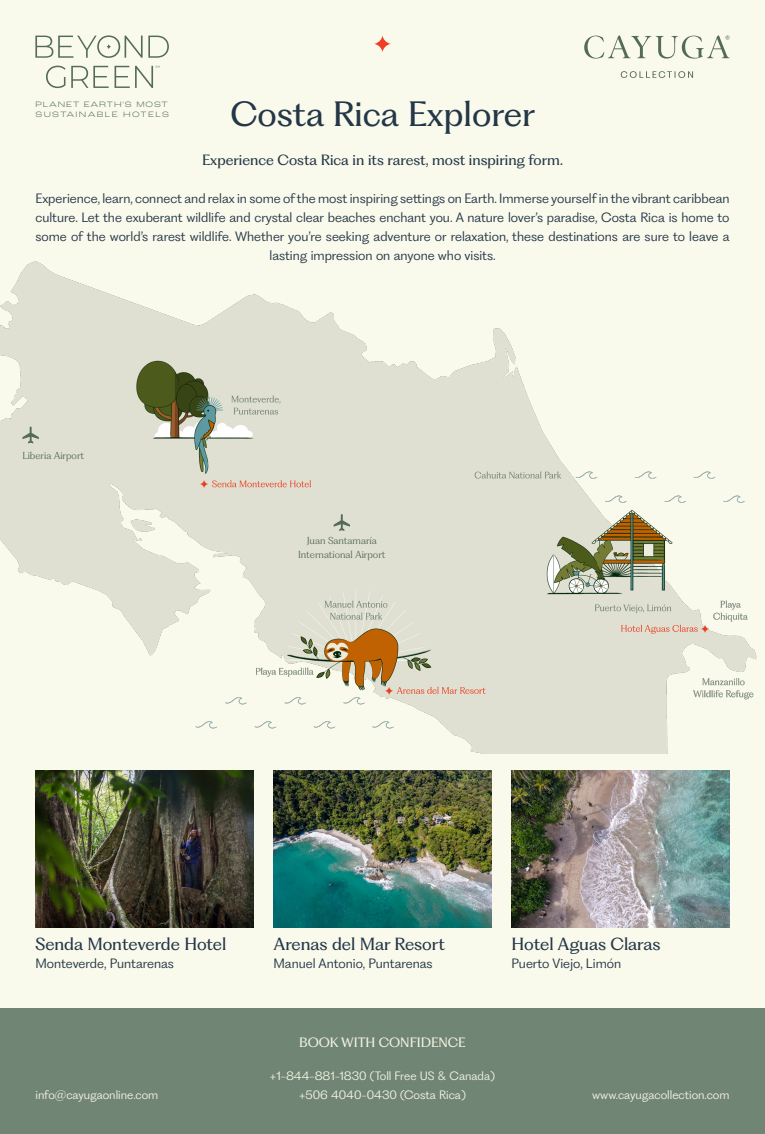
<style>
.page{position:relative;width:765px;height:1134px;background:#f9f9ec}
.page>*{position:absolute;margin:0;border:0;box-sizing:border-box;transform-origin:0 0}
.t1{font:32.5px "PP Fragment Glare";color:#243746}
.t2{font:16.25px "PP Fragment Glare";color:#243746}
.t3{font:13.75px "PP Fragment Glare";color:#243746}
.t4{font:300 12.5px/18.9px "PP Fragment Sans";color:#243746;text-align:center}
.t5{font:12.5px "PP Fragment Glare";color:#f3f2e3}
.t6{font:300 11.25px "PP Fragment Sans";color:#f3f2e3}
.t7{font:300 9.38px "PP Fragment Glare";color:#546b59}
.t8{font:300 expanded 8.12px "Roc Grotesk";letter-spacing:.11em;color:#546b59}
.t9{font:300 expanded 8.12px "Roc Grotesk";letter-spacing:.17em;color:#546b59}
</style>
<div class="page">
<img style="left:0;top:262px;width:756px;height:491px">
<svg style="left:334px;top:514px;width:16px;height:17px"></svg>
<svg style="left:22px;top:426px;width:17px;height:17px"></svg>
<img style="left:35px;top:770px;width:218px;height:157px">
<img style="left:273px;top:770px;width:219px;height:157px">
<img style="left:512px;top:770px;width:218px;height:157px">
<div style="left:0;top:1008px;width:765px;height:126px;background:#708573"></div>
<svg style="left:46px;top:66px;width:63px;height:22px"></svg>
<svg style="left:35px;top:35px;width:134px;height:23px"></svg>
<svg style="left:115px;top:66px;width:45px;height:22px"></svg>
<svg style="left:621px;top:71px;width:72px;height:7px"></svg>
<svg style="left:584px;top:35px;width:146px;height:24px"></svg>
<svg style="left:374px;top:35px;width:17px;height:17px"></svg>
<p class="t8" style="left:35px;top:100px;width:134px">PLANET EARTH'S MOST</p>
<p class="t9" style="left:35px;top:109px;width:135px">SUSTAINABLE HOTELS</p>
<p class="t1" style="left:231px;top:94px;width:306px">Costa Rica Explorer</p>
<p class="t3" style="left:202px;top:152px;width:362px">Experience Costa Rica in its rarest, most inspiring form.</p>
<p class="t4" style="left:35px;top:190px;width:696px">Experience, learn, connect and relax in some of the most inspiring settings on Earth. Immerse yourself in the vibrant caribbean culture. Let the exuberant wildlife and crystal clear beaches enchant you. A nature lover’s paradise, Costa Rica is home to some of the world’s rarest wildlife. Whether you’re seeking adventure or relaxation, these destinations are sure to leave a lasting impression on anyone who visits.</p>
<p class="t7" style="left:22px;top:450px;width:63px">Liberia Airport</p>
<p class="t7" style="left:307px;top:535px;width:71px">Juan Santamaría</p>
<p class="t7" style="left:298px;top:548px;width:89px">International Airport</p>
<p class="t2" style="left:35px;top:934px;width:192px">Senda Monteverde Hotel</p>
<p class="t4" style="left:35px;top:955px;width:140px">Monteverde, Puntarenas</p>
<p class="t2" style="left:273px;top:934px;width:173px">Arenas del Mar Resort</p>
<p class="t4" style="left:273px;top:955px;width:161px">Manuel Antonio, Puntarenas</p>
<p class="t5" style="left:299px;top:1034px;width:168px">BOOK WITH CONFIDENCE</p>
<p class="t2" style="left:512px;top:934px;width:150px">Hotel Aguas Claras</p>
<p class="t4" style="left:512px;top:955px;width:111px">Puerto Viejo, Limón</p>
<p class="t6" style="left:270px;top:1068px;width:227px">+1-844-881-1830 (Toll Free US &amp; Canada)</p>
<p class="t6" style="left:299px;top:1087px;width:168px">+506 4040-0430 (Costa Rica)</p>
<p class="t6" style="left:35px;top:1087px;width:124px">info@cayugaonline.com</p>
<p class="t6" style="left:592px;top:1087px;width:139px">www.cayugacollection.com</p>
</div>
